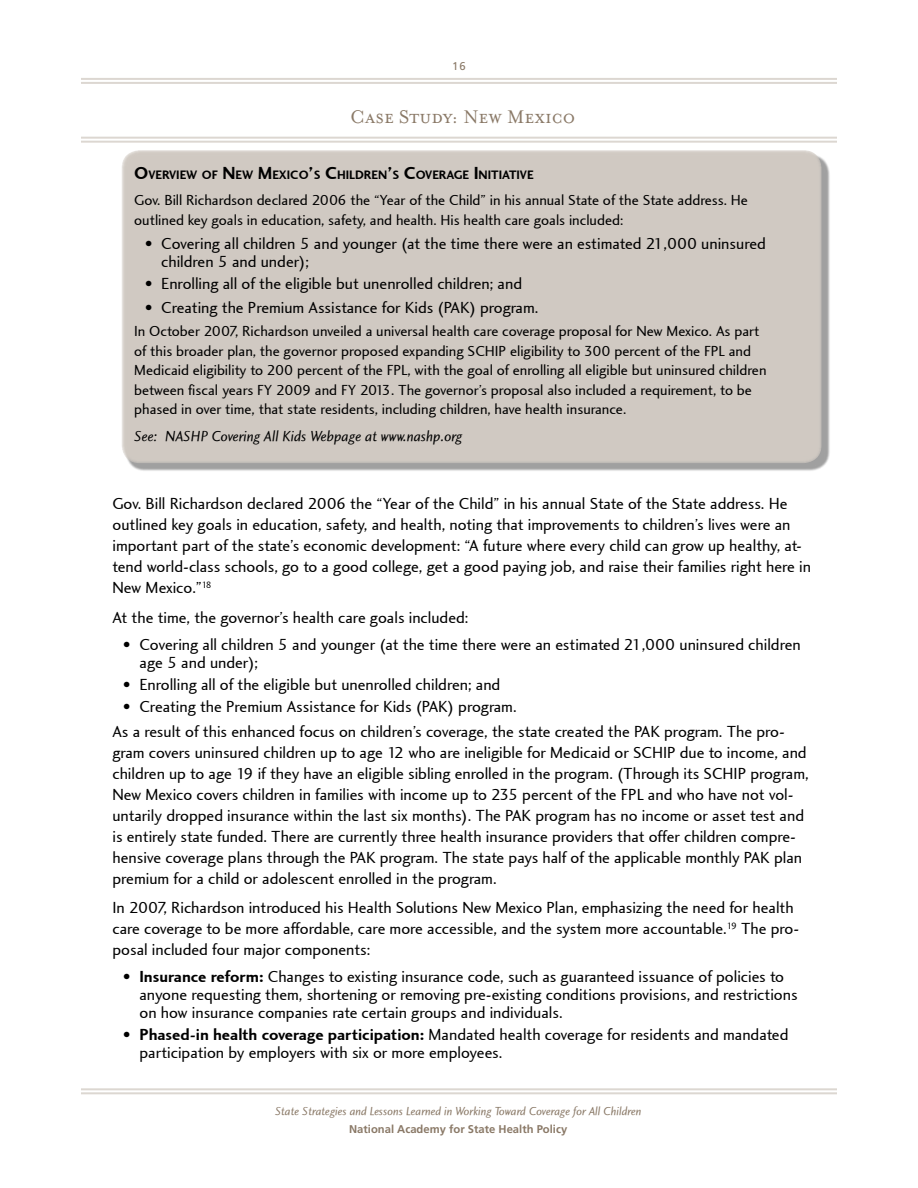
<style>
.page{position:relative;width:918px;height:1188px;background:#fff}
.page>*{position:absolute;margin:0;border:0;box-sizing:border-box;transform-origin:0 0}
.t1{font:21px "Mrs Eaves Small Caps";color:#8a7967}
.t2{font:16.5px/21px "Charlotte Sans Book LET";color:#000}
.t3{font:15px/19.5px "Charlotte Sans Book LET";color:#000}
.t4{font:15px "Charlotte Sans Book Italic LET";color:#000}
.t5{font:12.6px "Charlotte Sans Bold LET";color:#000}
.t6{font:12px "Charlotte Sans Book Italic LET";color:#8a7967}
.t7{font:700 11.25px "Frutiger LT Std";color:#8a7967}
.t8{font:11.25px "Frutiger LT Std";color:#8a7967}
.s1{font-size:18px}
.s2{font-family:"Charlotte Sans Bold LET"}
</style>
<div class="page">
<hr style="left:81px;top:1088px;width:756px;height:2px;background:#dcd7d1">
<hr style="left:81px;top:1092px;width:756px;height:2px;background:#dcd7d1">
<hr style="left:81px;top:137px;width:756px;height:2px;background:#dcd7d1">
<hr style="left:81px;top:141px;width:756px;height:2px;background:#dcd7d1">
<hr style="left:81px;top:78px;width:756px;height:2px;background:#dcd7d1">
<hr style="left:81px;top:82px;width:756px;height:2px;background:#dcd7d1">
<div style="left:126px;top:154px;width:706px;height:320px;background:#000;opacity:.95"></div>
<div style="left:122px;top:150px;width:700px;height:313px;background:#d0c9c2;border-radius:18px"></div>
<p class="t8" style="left:452px;top:60px;width:15px">16</p>
<p class="t1" style="left:350px;top:105px;width:226px">Case Study: New Mexico</p>
<p class="t5" style="left:134px;top:168px;width:401px"><span class="s1">O</span>VERVIEW OF <span class="s1">N</span> EW <span class="s1">M</span> EXICO<span class="s1">’</span>S <span class="s1">C</span>HILDREN<span class="s1">’</span>S <span class="s1">C</span>OVERAGE <span class="s1">I</span> NITIATIVE</p>
<p class="t3" style="left:134px;top:191px;width:615px">Gov. Bill Richardson declared 2006 the “Year of the Child” in his annual State of the State address. He outlined key goals in education, safety, and health. His health care goals included:</p>
<p class="t2" style="left:161px;top:235px;width:606px;line-height:18px;text-indent:-16px">• Covering all children 5 and younger (at the time there were an estimated 21,000 uninsured children 5 and under);</p>
<p class="t2" style="left:145px;top:274px;width:379px">• Enrolling all of the eligible but unenrolled children; and</p>
<p class="t2" style="left:145px;top:297px;width:395px">• Creating the Premium Assistance for Kids (PAK) program.</p>
<p class="t3" style="left:134px;top:322px;width:634px">In October 2007, Richardson unveiled a universal health care coverage proposal for New Mexico. As part of this broader plan, the governor proposed expanding SCHIP eligibility to 300 percent of the FPL and Medicaid eligibility to 200 percent of the FPL, with the goal of enrolling all eligible but uninsured children between fiscal years FY 2009 and FY 2013. The governor’s proposal also included a requirement, to be phased in over time, that state residents, including children, have health insurance.</p>
<p class="t4" style="left:134px;top:428px;width:330px">See: NASHP Covering All Kids Webpage at www.nashp.org</p>
<p class="t2" style="left:112px;top:494px;width:700px">Gov. Bill Richardson declared 2006 the “Year of the Child” in his annual State of the State address. He outlined key goals in education, safety, and health, noting that improvements to children’s lives were an important part of the state’s economic development: “A future where every child can grow up healthy, at&shy;tend world-class schools, go to a good college, get a good paying job, and raise their families right here in New Mexico.”<sup>18</sup></p>
<p class="t2" style="left:112px;top:607px;width:357px">At the time, the governor’s health care goals included:</p>
<p class="t2" style="left:139px;top:635px;width:663px;line-height:18px;text-indent:-16px">• Covering all children 5 and younger (at the time there were an estimated 21,000 uninsured children age 5 and under);</p>
<p class="t2" style="left:123px;top:674px;width:379px">• Enrolling all of the eligible but unenrolled children; and</p>
<p class="t2" style="left:112px;top:694px;width:674px;line-height:25px;text-indent:11px">• Creating the Premium Assistance for Kids (PAK) program.<br>As a result of this enhanced focus on children’s coverage, the state created the PAK program. The pro-</p>
<p class="t2" style="left:112px;top:742px;width:698px">gram covers uninsured children up to age 12 who are ineligible for Medicaid or SCHIP due to income, and children up to age 19 if they have an eligible sibling enrolled in the program. (Through its SCHIP program, New Mexico covers children in families with income up to 235 percent of the FPL and who have not vol&shy;untarily dropped insurance within the last six months). The PAK program has no income or asset test and is entirely state funded. There are currently three health insurance providers that offer children compre&shy;hensive coverage plans through the PAK program. The state pays half of the applicable monthly PAK plan premium for a child or adolescent enrolled in the program.</p>
<p class="t2" style="left:112px;top:898px;width:688px">In 2007, Richardson introduced his Health Solutions New Mexico Plan, emphasizing the need for health care coverage to be more affordable, care more accessible, and the system more accountable.<sup>19</sup> The pro&shy;posal included four major components:</p>
<p class="t2" style="left:139px;top:968px;width:660px;line-height:18px;text-indent:-16px"><span class="s2">• Insurance reform:</span> Changes to existing insurance code, such as guaranteed issuance of policies to anyone requesting them, shortening or removing pre-existing conditions provisions, and restrictions on how insurance companies rate certain groups and individuals.</p>
<p class="t2" style="left:139px;top:1026px;width:651px;line-height:18px;text-indent:-16px"><span class="s2">• Phased-in health coverage participation:</span> Mandated health coverage for residents and mandated participation by employers with six or more employees.</p>
<p class="t6" style="left:275px;top:1105px;width:368px">State Strategies and Lessons Learned in Working Toward Coverage for All Children</p>
<p class="t7" style="left:349px;top:1123px;width:220px">National Academy for State Health Policy</p>
</div>
